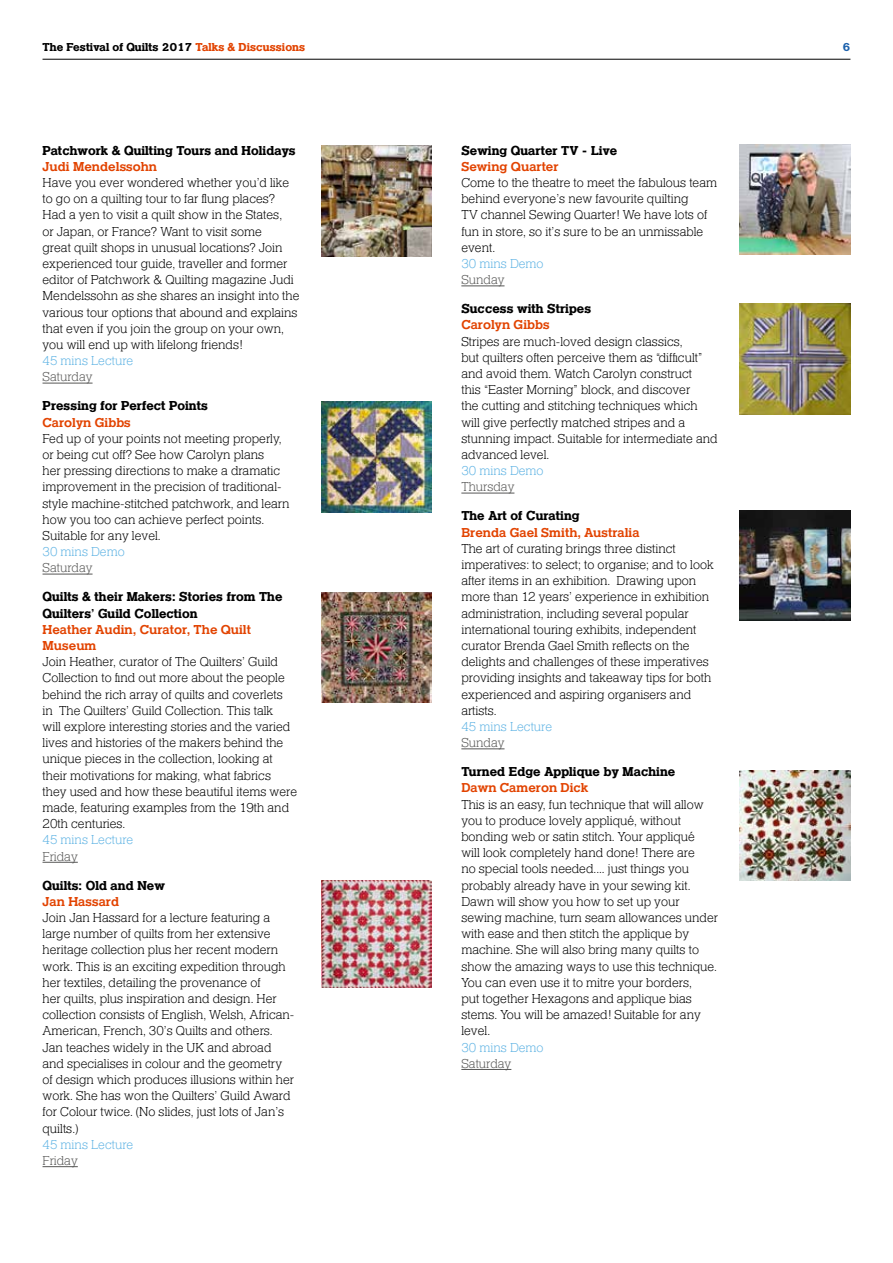
<style>
.page{position:relative;width:893px;height:1263px;background:#fff}
.page>*{position:absolute;margin:0;border:0;box-sizing:border-box;transform-origin:0 0}
.t1{font:13.5px/16.2px "Helserif Lgt";color:#000}
.t2{font:13.5px/16.2px "Helserif Bld";color:#000}
.t3{font:13.5px/16.2px "Helserif Mdm";color:#e24301}
.t4{font:13.5px "Helserif Lgt";color:#61b4e4}
.t5{font:13.5px "Helserif Lgt";color:#575756}
.t6{font:12px "Helserif Bld";color:#000}
.t7{font:12px "Helserif Bld";color:#1c61ac}
.s1{color:#e24301}
</style>
<div class="page">
<hr style="left:43px;top:59px;width:807px;height:1px;background:#000">
<hr style="left:43px;top:383px;width:50px;height:1px;background:#575756">
<hr style="left:43px;top:574px;width:50px;height:1px;background:#575756">
<hr style="left:43px;top:862px;width:35px;height:1px;background:#575756">
<hr style="left:43px;top:1166px;width:35px;height:1px;background:#575756">
<hr style="left:461px;top:286px;width:43px;height:1px;background:#575756">
<hr style="left:461px;top:493px;width:53px;height:1px;background:#575756">
<hr style="left:461px;top:749px;width:43px;height:1px;background:#575756">
<hr style="left:461px;top:1069px;width:50px;height:1px;background:#575756">
<img style="left:321px;top:146px;width:111px;height:110px">
<img style="left:740px;top:144px;width:110px;height:111px">
<img style="left:740px;top:303px;width:110px;height:111px">
<img style="left:740px;top:510px;width:110px;height:111px">
<img style="left:740px;top:770px;width:110px;height:111px">
<img style="left:321px;top:401px;width:111px;height:111px">
<img style="left:321px;top:592px;width:111px;height:111px">
<img style="left:321px;top:881px;width:111px;height:107px">
<p class="t6" style="left:43px;top:39px;width:264px">The Festival of Quilts 2017 <span class="s1">Talks &amp; Discussions</span></p>
<p class="t7" style="left:842px;top:39px;width:9px">6</p>
<p class="t2" style="left:43px;top:143px;width:255px">Patchwork &amp; Quilting Tours and Holidays</p>
<p class="t3" style="left:43px;top:159px;width:116px">Judi Mendelssohn</p>
<p class="t1" style="left:43px;top:176px;width:258px">Have you ever wondered whether you’d like to go on a quilting tour to far flung places?<br>Had a yen to visit a quilt show in the States,<br>or Japan, or France? Want to visit some<br>great quilt shops in unusual locations? Join experienced tour guide, traveller and former editor of Patchwork &amp; Quilting magazine Judi Mendelssohn as she shares an insight into the various tour options that abound and explains that even if you join the group on your own, you will end up with lifelong friends!</p>
<p class="t4" style="left:43px;top:352px;width:92px">45 mins Lecture</p>
<p class="t5" style="left:43px;top:368px;width:52px">Saturday</p>
<p class="t2" style="left:43px;top:399px;width:167px">Pressing for Perfect Points</p>
<p class="t3" style="left:43px;top:415px;width:90px">Carolyn Gibbs</p>
<p class="t1" style="left:43px;top:431px;width:249px">Fed up of your points not meeting properly, or being cut off? See how Carolyn plans<br>her pressing directions to make a dramatic improvement in the precision of traditional&shy;style machine-stitched patchwork, and learn how you too can achieve perfect points.<br>Suitable for any level.</p>
<p class="t4" style="left:43px;top:543px;width:84px">30 mins Demo</p>
<p class="t5" style="left:43px;top:559px;width:52px">Saturday</p>
<p class="t2" style="left:43px;top:590px;width:242px">Quilts &amp; their Makers: Stories from The<br>Quilters’ Guild Collection</p>
<p class="t3" style="left:43px;top:622px;width:210px">Heather Audin, Curator, The Quilt<br>Museum</p>
<p class="t1" style="left:43px;top:655px;width:256px">Join Heather, curator of The Quilters’ Guild Collection to find out more about the people behind the rich array of quilts and coverlets<br>in The Quilters’ Guild Collection. This talk<br>will explore interesting stories and the varied lives and histories of the makers behind the unique pieces in the collection, looking at their motivations for making, what fabrics they used and how these beautiful items were made, featuring examples from the 19th and 20th centuries.</p>
<p class="t4" style="left:43px;top:831px;width:92px">45 mins Lecture</p>
<p class="t5" style="left:43px;top:847px;width:37px">Friday</p>
<p class="t2" style="left:43px;top:878px;width:124px">Quilts: Old and New</p>
<p class="t3" style="left:43px;top:894px;width:78px">Jan Hassard</p>
<p class="t1" style="left:43px;top:910px;width:253px">Join Jan Hassard for a lecture featuring a large number of quilts from her extensive heritage collection plus her recent modern work. This is an exciting expedition through her textiles, detailing the provenance of<br>her quilts, plus inspiration and design. Her collection consists of English, Welsh, African-American, French, 30’s Quilts and others.<br>Jan teaches widely in the UK and abroad and specialises in colour and the geometry of design which produces illusions within her work. She has won the Quilters’ Guild Award for Colour twice. (No slides, just lots of Jan’s quilts.)</p>
<p class="t4" style="left:43px;top:1135px;width:92px">45 mins Lecture</p>
<p class="t5" style="left:43px;top:1151px;width:37px">Friday</p>
<p class="t2" style="left:461px;top:143px;width:157px">Sewing Quarter TV - Live</p>
<p class="t3" style="left:461px;top:159px;width:99px">Sewing Quarter</p>
<p class="t1" style="left:461px;top:176px;width:257px">Come to the theatre to meet the fabulous team behind everyone’s new favourite quilting<br>TV channel Sewing Quarter! We have lots of fun in store, so it’s sure to be an unmissable event.</p>
<p class="t4" style="left:461px;top:255px;width:84px">30 mins Demo</p>
<p class="t5" style="left:461px;top:271px;width:45px">Sunday</p>
<p class="t2" style="left:461px;top:302px;width:131px">Success with Stripes</p>
<p class="t3" style="left:461px;top:318px;width:90px">Carolyn Gibbs</p>
<p class="t1" style="left:461px;top:334px;width:258px">Stripes are much-loved design classics,<br>but quilters often perceive them as “difficult” and avoid them. Watch Carolyn construct<br>this “Easter Morning” block, and discover<br>the cutting and stitching techniques which will give perfectly matched stripes and a stunning impact. Suitable for intermediate and advanced level.</p>
<p class="t4" style="left:461px;top:462px;width:84px">30 mins Demo</p>
<p class="t5" style="left:461px;top:478px;width:55px">Thursday</p>
<p class="t2" style="left:461px;top:509px;width:120px">The Art of Curating</p>
<p class="t3" style="left:461px;top:525px;width:180px">Brenda Gael Smith, Australia</p>
<p class="t1" style="left:461px;top:541px;width:254px">The art of curating brings three distinct imperatives: to select; to organise; and to look after items in an exhibition. Drawing upon more than 12 years’ experience in exhibition administration, including several popular international touring exhibits, independent curator Brenda Gael Smith reflects on the delights and challenges of these imperatives providing insights and takeaway tips for both experienced and aspiring organisers and artists.</p>
<p class="t4" style="left:461px;top:717px;width:92px">45 mins Lecture</p>
<p class="t5" style="left:461px;top:734px;width:45px">Sunday</p>
<p class="t2" style="left:461px;top:765px;width:215px">Turned Edge Applique by Machine</p>
<p class="t3" style="left:461px;top:781px;width:128px">Dawn Cameron Dick</p>
<p class="t1" style="left:461px;top:797px;width:258px">This is an easy, fun technique that will allow you to produce lovely appliqué, without bonding web or satin stitch. Your appliqué<br>will look completely hand done! There are<br>no special tools needed.... just things you probably already have in your sewing kit.<br>Dawn will show you how to set up your sewing machine, turn seam allowances under with ease and then stitch the applique by machine. She will also bring many quilts to show the amazing ways to use this technique.<br>You can even use it to mitre your borders,<br>put together Hexagons and applique bias stems. You will be amazed! Suitable for any level.</p>
<p class="t4" style="left:461px;top:1038px;width:84px">30 mins Demo</p>
<p class="t5" style="left:461px;top:1054px;width:52px">Saturday</p>
</div>
